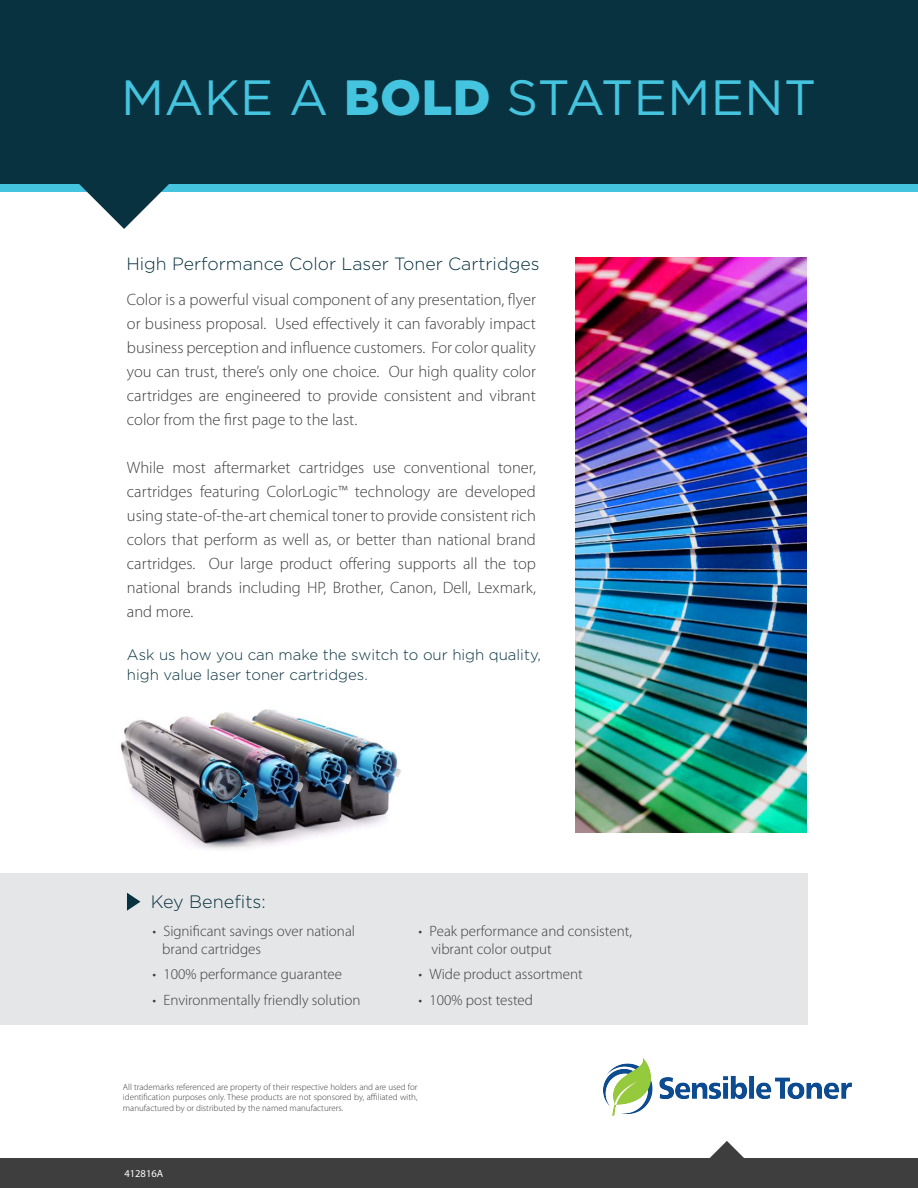
<style>
.page{position:relative;width:918px;height:1188px;background:#fff}
.page>*{position:absolute;margin:0;border:0;box-sizing:border-box;transform-origin:0 0}
.t1{font:49.5px "Gotham";letter-spacing:.01em;color:#44c4df}
.t2{font:300 18px "Gotham";color:#093240}
.t3{font:300 17.7px "Gotham";color:#093240}
.t4{font:300 16.5px/24px "Myriad Pro";color:#3e3e3f;text-align:justify}
.t5{font:300 15px/18px "Myriad Pro";color:#3e3e3f}
.t6{font:300 15px/19.5px "Gotham";color:#093240}
.t7{font:10.5px "Myriad Pro";color:#fff}
.t8{font:300 9px/10.5px "Myriad Pro";color:#3e3e3f;text-align:justify}
.s1{font-weight:900}
</style>
<div class="page">
<img style="left:120px;top:709px;width:281px;height:141px">
<div style="left:0;top:172px;width:918px;height:19px;background:#44c4df"></div>
<div style="left:0;top:0;width:918px;height:183px;background:#093240"></div>
<svg style="left:67px;top:183px;width:115px;height:46px"></svg>
<div style="left:0;top:1158px;width:918px;height:30px;background:#3e3e3f"></div>
<svg style="left:710px;top:1141px;width:34px;height:17px"></svg>
<div style="left:0;top:873px;width:808px;height:152px;background:#e5e6e7"></div>
<svg style="left:127px;top:893px;width:13px;height:18px"></svg>
<img style="left:575px;top:257px;width:232px;height:575px">
<img style="left:604px;top:1057px;width:248px;height:59px">
<h1 class="t1" style="left:121px;top:70px;width:697px">MAKE A <span class="s1">BOLD</span> STATEMENT</h1>
<p class="t3" style="left:126px;top:254px;width:415px">High Performance Color Laser Toner Cartridges</p>
<p class="t4" style="left:127px;top:288px;width:411px">Color is a powerful visual component of any presentation, flyer or business proposal. Used effectively it can favorably impact business perception and influence customers. For color quality you can trust, there’s only one choice. Our high quality color cartridges are engineered to provide consistent and vibrant color from the first page to the last.</p>
<p class="t4" style="left:127px;top:456px;width:411px">While most aftermarket cartridges use conventional toner, cartridges featuring ColorLogic™ technology are developed using state-of-the-art chemical toner to provide consistent rich colors that perform as well as, or better than national brand cartridges. Our large product offering supports all the top national brands including HP, Brother, Canon, Dell, Lexmark, and more.</p>
<p class="t6" style="left:127px;top:645px;width:416px">Ask us how you can make the switch to our high quality, high value laser toner cartridges.</p>
<p class="t2" style="left:151px;top:892px;width:116px">Key Benefits:</p>
<p class="t5" style="left:162px;top:922px;width:194px;text-indent:-10px">• Significant savings over national brand cartridges</p>
<p class="t5" style="left:152px;top:965px;width:191px">• 100% performance guarantee</p>
<p class="t5" style="left:152px;top:991px;width:210px">• Environmentally friendly solution</p>
<p class="t5" style="left:431px;top:922px;width:202px;text-indent:-13px">• Peak performance and consistent, vibrant color output</p>
<p class="t5" style="left:419px;top:965px;width:166px">• Wide product assortment</p>
<p class="t5" style="left:419px;top:991px;width:116px">• 100% post tested</p>
<p class="t8" style="left:123px;top:1082px;width:296px">All trademarks referenced are property of their respective holders and are used for identification purposes only. These products are not sponsored by, affiliated with, manufactured by or distributed by the named manufacturers.</p>
<p class="t7" style="left:124px;top:1167px;width:40px">412816A</p>
</div>
